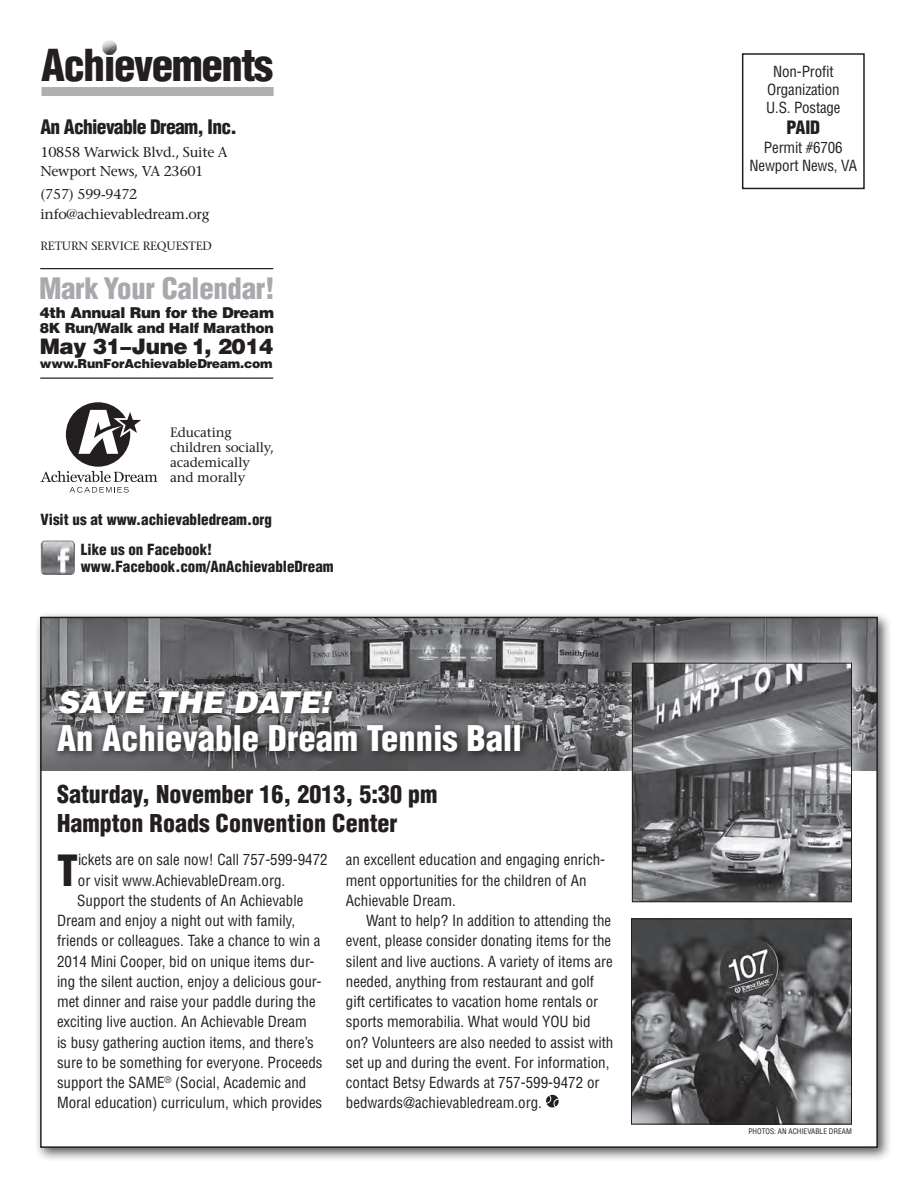
<style>
.page{position:relative;width:918px;height:1188px;background:#fff}
.page>*{position:absolute;margin:0;border:0;box-sizing:border-box;transform-origin:0 0}
.t1{font:900 condensed 42.9px "Helvetica";letter-spacing:-.035em;color:#231f20}
.t2{font:900 condensed 42px "Helvetica";color:#231f20}
.t3{font:900 condensed 34.5px "Helvetica";color:#fff}
.t4{font:italic 900 30px "Helvetica";color:#fff}
.t5{font:900 condensed 28.8px "Helvetica";letter-spacing:-.01em;color:#a8a9ad}
.t6{font:900 condensed 24px/28.5px "Helvetica";color:#231f20}
.t7{font:900 21.45px "Helvetica";letter-spacing:-.02em;color:#231f20}
.t8{font:900 condensed 19.5px "Helvetica";letter-spacing:-.035em;color:#231f20}
.t9{font:900 condensed 18px "Helvetica";color:#231f20}
.t10{font:condensed 15px/20.2px "Helvetica";color:#231f20}
.t11{font:900 condensed 15px/30px "Helvetica";color:#231f20}
.t12{font:900 15px "Helvetica";letter-spacing:-.02em;color:#231f20}
.t13{font:14.25px/19.5px "Stone Serif";letter-spacing:-.02em;color:#231f20}
.t14{font:900 14.1px "Helvetica";letter-spacing:-.02em;color:#231f20}
.t15{font:13.5px/15px "Stone Serif";letter-spacing:-.01em;color:#231f20}
.t16{font:900 12.45px "Helvetica";letter-spacing:-.02em;color:#231f20}
.t17{font:12px "Stone Serif";letter-spacing:-.01em;color:#231f20}
.t18{font:condensed 7.5px "Helvetica";color:#231f20}
</style>
<div class="page">
<div style="left:34px;top:611px;width:858px;height:551px;background:#231f20;opacity:.75"></div>
<div style="left:41px;top:617px;width:836px;height:530px;background:#fff"></div>
<img style="left:43px;top:620px;width:832px;height:150px">
<div style="left:742px;top:53px;width:123px;height:136px;border:2px solid #231f20"></div>
<svg style="left:546px;top:1095px;width:13px;height:13px"></svg>
<img style="left:102px;top:40px;width:15px;height:15px">
<div style="left:41px;top:87px;width:233px;height:9px;background:#b0afaf"></div>
<img style="left:40px;top:540px;width:35px;height:35px">
<div style="left:66px;top:402px;width:64px;height:65px;background:#231f20;border-radius:50%"></div>
<svg style="left:78px;top:406px;width:63px;height:48px"></svg>
<svg style="left:40px;top:471px;width:117px;height:22px"></svg>
<hr style="left:40px;top:268px;width:233px;height:1px;background:#231f20">
<hr style="left:40px;top:378px;width:233px;height:1px;background:#231f20">
<div style="left:613px;top:644px;width:258px;height:277px;background:#fff;opacity:.75"></div>
<img style="left:634px;top:665px;width:216px;height:235px">
<div style="left:632px;top:663px;width:220px;height:239px;border:1px solid #231f20"></div>
<img style="left:633px;top:921px;width:217px;height:201px">
<div style="left:631px;top:919px;width:221px;height:205px;border:1px solid #231f20"></div>
<div style="left:53px;top:686px;width:477px;height:75px;background:#231f20;opacity:.9"></div>
<h1 class="t1" style="left:41px;top:38px;width:234px">Achievements</h1>
<h3 class="t8" style="left:40px;top:115px;width:198px">An Achievable Dream, Inc.</h3>
<p class="t13" style="left:40px;top:142px;width:189px">10858 Warwick Blvd., Suite A<br>Newport News, VA 23601</p>
<p class="t13" style="left:40px;top:184px;width:171px;line-height:20.2px">(757) 599-9472 info@achievabledream.org</p>
<p class="t17" style="left:40px;top:238px;width:17px">Return</p>
<p class="t17" style="left:91px;top:238px;width:14px">Service</p>
<p class="t17" style="left:143px;top:238px;width:33px">Requested</p>
<h3 class="t5" style="left:39px;top:270px;width:237px">Mark Your Calendar!</h3>
<p class="t12" style="left:40px;top:303px;width:236px">4th Annual Run for the Dream</p>
<p class="t14" style="left:40px;top:319px;width:235px">8K Run/Walk and Half Marathon</p>
<h3 class="t7" style="left:40px;top:332px;width:235px">May 31–June 1, 2014</h3>
<p class="t16" style="left:40px;top:356px;width:234px">www.RunForAchievableDream.com</p>
<p class="t15" style="left:170px;top:424px;width:106px">Educating children socially, academically and morally</p>
<p class="t11" style="left:81px;top:505px;width:193px;text-indent:-40px">Visit us at www.achievabledream.org<br>Like us on Facebook!</p>
<p class="t11" style="left:81px;top:551px;width:254px">www.Facebook.com/AnAchievableDream</p>
<h3 class="t4" style="left:57px;top:683px;width:275px">SAVE THE DATE!</h3>
<h3 class="t3" style="left:57px;top:717px;width:467px">An Achievable Dream Tennis Ball</h3>
<h3 class="t6" style="left:57px;top:780px;width:382px">Saturday, November 16, 2013, 5:30 pm<br>Hampton Roads Convention Center</h3>
<h2 class="t2" style="left:57px;top:844px;width:22px">T</h2>
<p class="t10" style="left:78px;top:850px;width:251px">ickets are on sale now! Call 757-599-9472</p>
<p class="t10" style="left:78px;top:870px;width:209px">or visit www.AchievableDream.org.</p>
<p class="t10" style="left:77px;top:890px;width:228px">Support the students of An Achievable</p>
<p class="t10" style="left:57px;top:910px;width:240px">Dream and enjoy a night out with family,</p>
<p class="t10" style="left:57px;top:931px;width:265px">friends or colleagues. Take a chance to win a</p>
<p class="t10" style="left:57px;top:951px;width:259px">2014 Mini Cooper, bid on unique items dur-</p>
<p class="t10" style="left:57px;top:971px;width:266px">ing the silent auction, enjoy a delicious gour-</p>
<p class="t10" style="left:57px;top:991px;width:260px">met dinner and raise your paddle during the</p>
<p class="t10" style="left:57px;top:1012px;width:251px">exciting live auction. An Achievable Dream</p>
<p class="t10" style="left:57px;top:1032px;width:258px">is busy gathering auction items, and there’s</p>
<p class="t10" style="left:57px;top:1052px;width:267px">sure to be something for everyone. Proceeds</p>
<p class="t10" style="left:57px;top:1072px;width:251px">support the SAME<sup>®</sup> (Social, Academic and</p>
<p class="t10" style="left:57px;top:1093px;width:267px">Moral education) curriculum, which provides</p>
<p class="t10" style="left:346px;top:850px;width:261px">an excellent education and engaging enrich&shy;ment opportunities for the children of An<br>Achievable Dream.</p>
<p class="t10" style="left:346px;top:910px;width:268px;text-indent:20px">Want to help? I n addition to attending the event, please consider donating items for the silent and live auctions. A variety of items are needed, anything from restaurant and golf gift certificates to vacation home rentals or sports memorabilia. What would YOU</p>
<p class="t10" style="left:346px;top:1012px;width:269px;text-indent:227px">bid on? Volunteers are also needed to assist with set up and during the event. For information, contact Betsy Edwards at 757-599-9472 or bedwards@achievabledream.org.</p>
<p class="t10" style="left:766px;top:62px;width:76px;line-height:18px;text-align:center">Non-Profit<br>Organization<br>U .S. Postage</p>
<p class="t9" style="left:786px;top:116px;width:19px">Paid</p>
<p class="t10" style="left:750px;top:138px;width:109px;line-height:18px;text-align:center">Permit #6706<br>Newport News, VA</p>
<p class="t18" style="left:748px;top:1126px;width:100px">Photos: An Achievable Dream</p>
</div>
